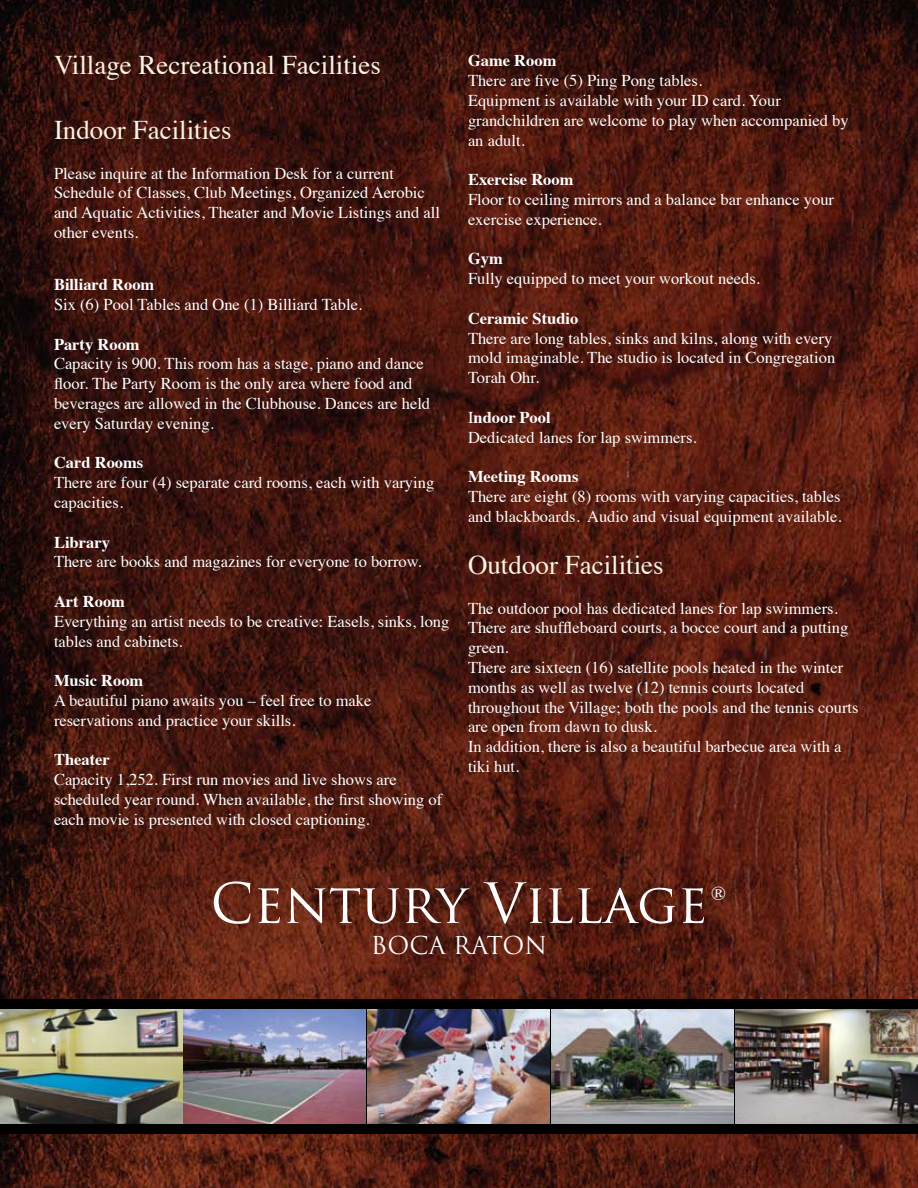
<style>
.page{position:relative;width:918px;height:1188px;background:#fff}
.page>*{position:absolute;margin:0;border:0;box-sizing:border-box;transform-origin:0 0}
.t1{font:54px "Trajan Pro";color:#fff}
.t2{font:27px "Times";color:#fbf2e2}
.t3{font:24px "Trajan";color:#fff}
.t4{font:19.5px "Times";color:#fff}
.t5{font:16.5px/19.8px "Times";color:#fff}
.t6{font:700 16.5px "Times";color:#fff}
.s1{font-weight:700}
</style>
<div class="page">
<img style="left:0;top:0;width:918px;height:1188px">
<div style="left:0;top:1000px;width:918px;height:134px;background:#000"></div>
<img style="left:184px;top:1010px;width:182px;height:114px">
<img style="left:0;top:1010px;width:182px;height:114px">
<img style="left:368px;top:1010px;width:365px;height:114px">
<img style="left:735px;top:1010px;width:183px;height:114px">
<h2 class="t2" style="left:54px;top:40px;width:328px">Village Recreational Facilities</h2>
<h2 class="t2" style="left:54px;top:105px;width:179px">Indoor Facilities</h2>
<p class="t5" style="left:54px;top:162px;width:388px">Please inquire at the Information Desk for a current Schedule of Classes, Club Meetings, Organized Aerobic and Aquatic Activities, Theater and Movie Listings and all other events.</p>
<p class="t6" style="left:54px;top:269px;width:102px">Billiard Room</p>
<p class="t5" style="left:54px;top:293px;width:310px">Six (6) Pool Tables and One (1) Billiard Table.</p>
<p class="t6" style="left:54px;top:328px;width:87px">Party Room</p>
<p class="t5" style="left:54px;top:353px;width:378px">Capacity is 900. This room has a stage, piano and dance floor. The Party Room is the only area where food and beverages are allowed in the Clubhouse. Dances are held every Saturday evening.</p>
<p class="t6" style="left:54px;top:447px;width:91px">Card Rooms</p>
<p class="t5" style="left:54px;top:471px;width:382px">There are four (4) separate card rooms, each with varying capacities.</p>
<p class="t6" style="left:54px;top:526px;width:57px">Library</p>
<p class="t5" style="left:54px;top:551px;width:369px">There are books and magazines for everyone to borrow.</p>
<p class="t6" style="left:54px;top:586px;width:73px">Art Room</p>
<p class="t5" style="left:54px;top:610px;width:397px">Everything an artist needs to be creative: Easels, sinks, long tables and cabinets.</p>
<p class="t6" style="left:54px;top:665px;width:91px">Music Room</p>
<p class="t5" style="left:54px;top:689px;width:319px">A beautiful piano awaits you – feel free to make reservations and practice your skills.</p>
<p class="t6" style="left:54px;top:744px;width:57px">Theater</p>
<p class="t5" style="left:54px;top:768px;width:390px">Capacity 1,252. First run movies and live shows are scheduled year round. When available, the first showing of each movie is presented with closed captioning.</p>
<p class="t6" style="left:468px;top:45px;width:90px">Game Room</p>
<p class="t5" style="left:468px;top:69px;width:382px">There are five (5) Ping Pong tables.<br>Equipment is available with your ID card. Your grandchildren are welcome to play when accompanied by an adult.</p>
<p class="t6" style="left:468px;top:164px;width:107px">Exercise Room</p>
<p class="t5" style="left:468px;top:188px;width:368px">Floor to ceiling mirrors and a balance bar enhance your exercise experience.</p>
<p class="t6" style="left:468px;top:243px;width:36px">Gym</p>
<p class="t5" style="left:468px;top:267px;width:293px">Fully equipped to meet your workout needs.</p>
<p class="t6" style="left:468px;top:302px;width:112px">Ceramic Studio</p>
<p class="t5" style="left:468px;top:327px;width:369px">There are long tables, sinks and kilns, along with every mold imaginable. The studio is located in Congregation<br>Torah Ohr.</p>
<p class="t5" style="left:468px;top:406px;width:230px">I<span class="s1">ndoor Pool<br></span>Dedicated lanes for lap swimmers.</p>
<p class="t6" style="left:468px;top:461px;width:112px">Meeting Rooms</p>
<p class="t5" style="left:468px;top:485px;width:375px">There are eight (8) rooms with varying capacities, tables and blackboards. Audio and visual equipment available.</p>
<h2 class="t2" style="left:468px;top:540px;width:197px">Outdoor Facilities</h2>
<p class="t5" style="left:468px;top:597px;width:392px">The outdoor pool has dedicated lanes for lap swimmers.<br>There are shuffleboard courts, a bocce court and a putting green.<br>There are sixteen (16) satellite pools heated in the winter months as well as twelve (12) tennis courts located throughout the Village; both the pools and the tennis courts are open from dawn to dusk.<br>In addition, there is also a beautiful barbecue area with a tiki hut.</p>
<h1 class="t1" style="left:210px;top:869px;width:499px">Century Village</h1>
<p class="t4" style="left:711px;top:875px;width:16px">®</p>
<h3 class="t3" style="left:371px;top:931px;width:178px">BOCA RATON</h3>
</div>
